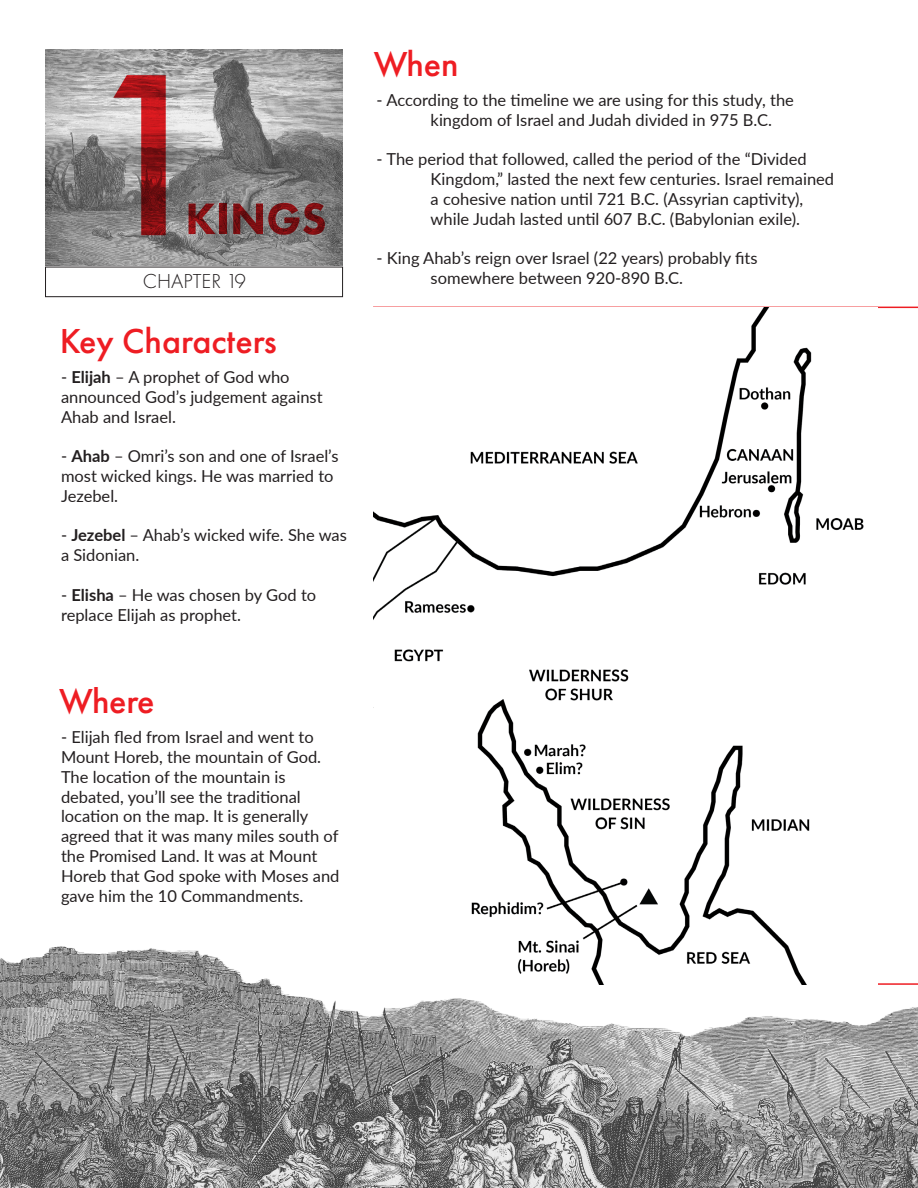
<style>
.page{position:relative;width:918px;height:1188px;background:#fff}
.page>*{position:absolute;margin:0;border:0;box-sizing:border-box;transform-origin:0 0}
.t1{font:500 240px "Futura PT";color:#ee1d23}
.t2{font:500 36px "Futura PT";color:#ee1d23}
.t3{font:300 21px "Futura PT";color:#231f20}
.t4{font:16.5px/19.8px "Lato";color:#231f20}
.s1{font-weight:700}
</style>
<div class="page">
<img style="left:374px;top:307px;width:490px;height:434px">
<img style="left:46px;top:50px;width:297px;height:216px">
<svg style="left:189px;top:204px;width:27px;height:30px"></svg>
<svg style="left:219px;top:204px;width:7px;height:30px"></svg>
<svg style="left:233px;top:203px;width:92px;height:32px"></svg>
<div style="left:45px;top:267px;width:298px;height:30px;border:1px solid #231f20"></div>
<img style="left:0;top:741px;width:918px;height:447px">
<h1 class="t1" style="left:81px;top:11px;width:138px">1</h1>
<p class="t3" style="left:143px;top:270px;width:105px">CHAPTER 19</p>
<h2 class="t2" style="left:59px;top:320px;width:219px">Key Characters</h2>
<p class="t4" style="left:61px;top:366px;width:263px">- <span class="s1">Elijah</span> – A prophet of God who announced God’s judgement against<br>Ahab and Israel.</p>
<p class="t4" style="left:61px;top:446px;width:279px">- <span class="s1">Ahab</span> – Omri’s son and one of Israel’s most wicked kings. He was married to<br>Jezebel.</p>
<p class="t4" style="left:61px;top:525px;width:287px">- <span class="s1">Jezebel</span> – Ahab’s wicked wife. She was a Sidonian.</p>
<p class="t4" style="left:61px;top:584px;width:257px">- <span class="s1">Elisha</span> – He was chosen by God to replace Elijah as prophet.</p>
<h2 class="t2" style="left:59px;top:680px;width:97px">Where</h2>
<p class="t4" style="left:61px;top:727px;width:280px">- Elijah fled from Israel and went to Mount Horeb, the mountain of God.<br>The location of the mountain is debated, you’ll see the traditional location on the map. It is generally agreed that it was many miles south of the Promised Land. It was at Mount Horeb that God spoke with Moses and gave him the 10 Commandments.</p>
<h2 class="t2" style="left:374px;top:43px;width:86px">When</h2>
<p class="t4" style="left:431px;top:89px;width:365px;text-indent:-54px">- According to the timeline we are using for this study, the kingdom of Israel and Judah divided in 975 B.C.</p>
<p class="t4" style="left:431px;top:149px;width:405px;text-indent:-54px">- The period that followed, called the period of the “Divided Kingdom,” lasted the next few centuries. Israel remained a cohesive nation until 721 B.C. (Assyrian captivity), while Judah lasted until 607 B.C. (Babylonian exile).</p>
<p class="t4" style="left:431px;top:248px;width:328px;text-indent:-54px">- King Ahab’s reign over Israel (22 years) probably fits somewhere between 920-890 B.C.</p>
</div>
